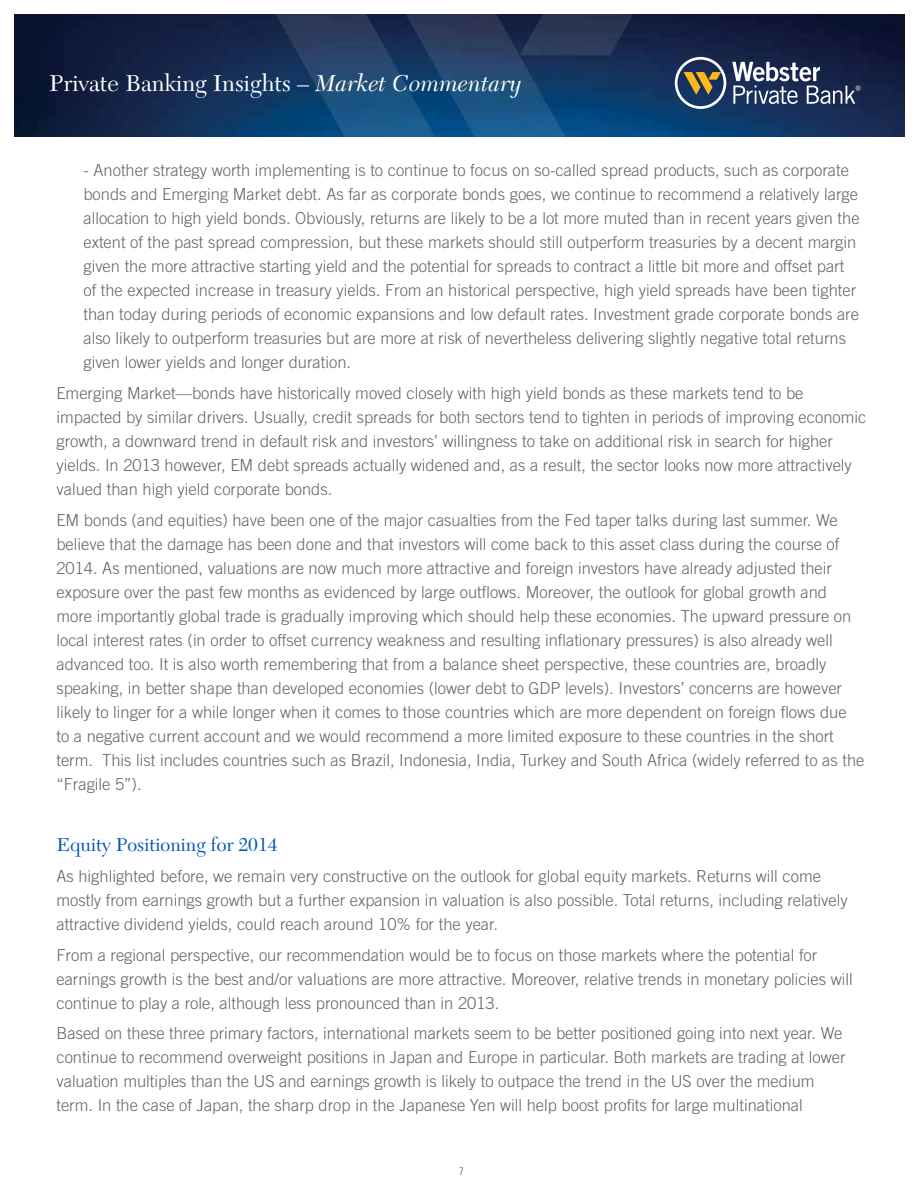
<style>
.page{position:relative;width:918px;height:1188px;background:#fff}
.page>*{position:absolute;margin:0;border:0;box-sizing:border-box;transform-origin:0 0}
.t1{font:24px "New Caledonia";color:#fff}
.t2{font:19.5px "New Caledonia";color:#0055b8}
.t3{font:300 16.5px/24px "Trade Gothic";color:#636466}
.t4{font:10.5px "Trade Gothic Cond Eighteen";color:#636466}
.s1{font-style:italic}
</style>
<div class="page">
<img style="left:14px;top:15px;width:891px;height:121px">
<svg style="left:675px;top:57px;width:51px;height:52px;background:#5b646b"></svg>
<svg style="left:732px;top:62px;width:129px;height:42px"></svg>
<svg style="left:254px;top:14px;width:401px;height:123px;background:#19406a"></svg>
<h1 class="t1" style="left:49px;top:69px;width:474px">Private Banking Insights – <span class="s1">Market Commentary</span></h1>
<p class="t3" style="left:83px;top:158px;width:778px">- Another strategy worth implementing is to continue to focus on so-called spread products, such as corporate bonds and Emerging Market debt. As far as corporate bonds goes, we continue to recommend a relatively large allocation to high yield bonds. Obviously, returns are likely to be a lot more muted than in recent years given the extent of the past spread compression, but these markets should still outperform treasuries by a decent margin given the more attractive starting yield and the potential for spreads to contract a little bit more and offset part of the expected increase in treasury yields. From an historical perspective, high yield spreads have been tighter than today during periods of economic expansions and low default rates. Investment grade corporate bonds are also likely to outperform treasuries but are more at risk of nevertheless delivering slightly negative total returns given lower yields and longer duration.</p>
<p class="t3" style="left:56px;top:381px;width:812px">Emerging Market—bonds have historically moved closely with high yield bonds as these markets tend to be impacted by similar drivers. Usually, credit spreads for both sectors tend to tighten in periods of improving economic growth, a downward trend in default risk and investors’ willingness to take on additional risk in search for higher yields. In 2013 however, EM debt spreads actually widened and, as a result, the sector looks now more attractively valued than high yield corporate bonds.</p>
<p class="t3" style="left:56px;top:508px;width:810px">EM bonds (and equities) have been one of the major casualties from the Fed taper talks during last summer. We believe that the damage has been done and that investors will come back to this asset class during the course of 2014. As mentioned, valuations are now much more attractive and foreign investors have already adjusted their exposure over the past few months as evidenced by large outflows. Moreover, the outlook for global growth and more importantly global trade is gradually improving which should help these economies. The upward pressure on local interest rates (in order to offset currency weakness and resulting inflationary pressures) is also already well advanced too. It is also worth remembering that from a balance sheet perspective, these countries are, broadly speaking, in better shape than developed economies (lower debt to GDP levels). Investors’ concerns are however likely to linger for a while longer when it comes to those countries which are more dependent on foreign flows due<br>to a negative current account and we would recommend a more limited exposure to these countries in the short term. This list includes countries such as Brazil, Indonesia, India, Turkey and South Africa (widely referred to as the “Fragile 5”).</p>
<p class="t2" style="left:56px;top:833px;width:223px">Equity Positioning for 2014</p>
<p class="t3" style="left:56px;top:864px;width:793px">As highlighted before, we remain very constructive on the outlook for global equity markets. Returns will come mostly from earnings growth but a further expansion in valuation is also possible. Total returns, including relatively attractive dividend yields, could reach around 10% for the year.</p>
<p class="t3" style="left:56px;top:943px;width:798px">From a regional perspective, our recommendation would be to focus on those markets where the potential for earnings growth is the best and/or valuations are more attractive. Moreover, relative trends in monetary policies will continue to play a role, although less pronounced than in 2013.</p>
<p class="t3" style="left:56px;top:1021px;width:791px">Based on these three primary factors, international markets seem to be better positioned going into next year. We continue to recommend overweight positions in Japan and Europe in particular. Both markets are trading at lower valuation multiples than the US and earnings growth is likely to outpace the trend in the US over the medium term. In the case of Japan, the sharp drop in the Japanese Yen will help boost profits for large multinational</p>
<p class="t4" style="left:459px;top:1165px;width:6px">7</p>
</div>
